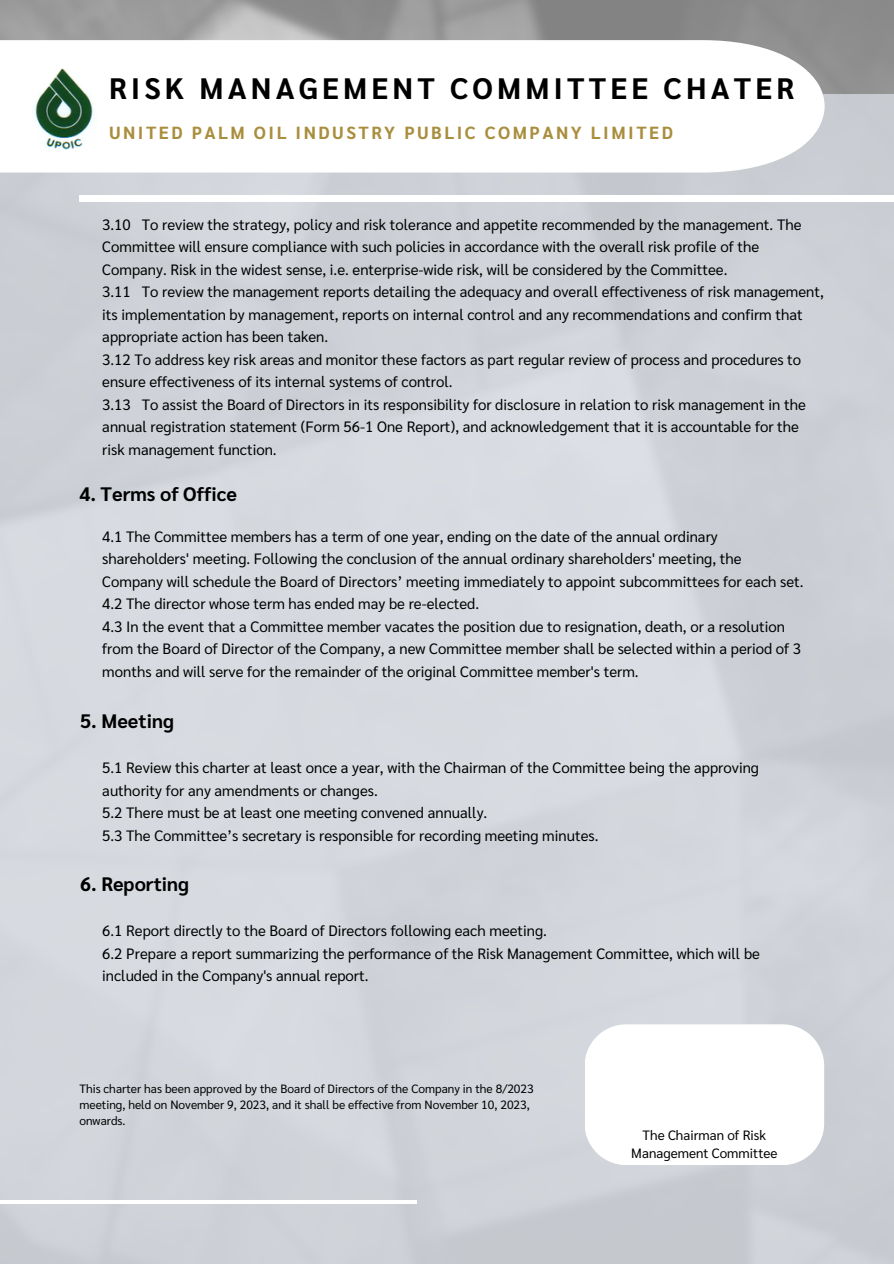
<style>
.page{position:relative;width:894px;height:1264px;background:#fff}
.page>*{position:absolute;margin:0;border:0;box-sizing:border-box;transform-origin:0 0}
.t1{font:700 29.55px "Sarabun";letter-spacing:.14em;color:#000}
.t2{font:700 19.5px "Sarabun";color:#000}
.t3{font:700 17.55px "Sarabun";letter-spacing:.14em;color:#a98e3d}
.t4{font:15px/22.5px "Sarabun";color:#000}
.t5{font:13.5px/18px "Sarabun";color:#000;text-align:center}
.t6{font:12px/16px "Sarabun";color:#000}
</style>
<div class="page">
<div style="left:0;top:94px;width:893px;height:1169px;background:#d2d6db"></div>
<div style="left:79px;top:195px;width:814px;height:7px;background:#fff"></div>
<svg style="left:0;top:1200px;width:416px;height:3px"></svg>
<div style="left:0;top:40px;width:824px;height:132px;background:#fff"></div>
<img style="left:33px;top:62px;width:64px;height:89px">
<div style="left:585px;top:1024px;width:238px;height:141px;background:#fff"></div>
<h1 class="t1" style="left:109px;top:68px;width:686px">RISK MANAGEMENT COMMITTEE CHATER</h1>
<p class="t3" style="left:109px;top:120px;width:565px">UNITED PALM OIL INDUSTRY PUBLIC COMPANY LIMITED</p>
<p class="t4" style="left:102px;top:212px;width:723px">3.10 To review the strategy, policy and risk tolerance and appetite recommended by the management. The Committee will ensure compliance with such policies in accordance with the overall risk profile of the Company. Risk in the widest sense, i.e. enterprise-wide risk, will be considered by the Committee.<br>3.11 To review the management reports detailing the adequacy and overall effectiveness of risk management, its implementation by management, reports on internal control and any recommendations and confirm that appropriate action has been taken.<br>3.12 To address key risk areas and monitor these factors as part regular review of process and procedures to ensure effectiveness of its internal systems of control.<br>3.13 To assist the Board of Directors in its responsibility for disclosure in relation to risk management in the annual registration statement (Form 56-1 One Report), and acknowledgement that it is accountable for the risk management function.</p>
<h4 class="t2" style="left:79px;top:480px;width:159px">4. Terms of Office</h4>
<p class="t4" style="left:102px;top:524px;width:702px">4.1 The Committee members has a term of one year, ending on the date of the annual ordinary shareholders' meeting. Following the conclusion of the annual ordinary shareholders' meeting, the Company will schedule the Board of Directors’ meeting immediately to appoint subcommittees for each set.<br>4.2 The director whose term has ended may be re-elected.<br>4.3 In the event that a Committee member vacates the position due to resignation, death, or a resolution from the Board of Director of the Company, a new Committee member shall be selected within a period of 3 months and will serve for the remainder of the original Committee member's term.</p>
<h4 class="t2" style="left:80px;top:707px;width:95px">5. Meeting</h4>
<h3 class="t4" style="left:102px;top:755px;width:658px">5.1 Review this charter at least once a year, with the Chairman of the Committee being the approving authority for any amendments or changes.<br>5.2 There must be at least one meeting convened annually.<br>5.3 The Committee’s secretary is responsible for recording meeting minutes.</h3>
<h4 class="t2" style="left:80px;top:869px;width:110px">6. Reporting</h4>
<h3 class="t4" style="left:102px;top:918px;width:659px">6.1 Report directly to the Board of Directors following each meeting.<br>6.2 Prepare a report summarizing the performance of the Risk Management Committee, which will be included in the Company's annual report.</h3>
<h3 class="t6" style="left:79px;top:1080px;width:456px">This charter has been approved by the Board of Directors of the Company in the 8/2023 meeting, held on November 9, 2023, and it shall be effective from November 10, 2023, onwards.</h3>
<h4 class="t5" style="left:631px;top:1125px;width:148px">The Chairman of Risk<br>Management Committee</h4>
</div>
